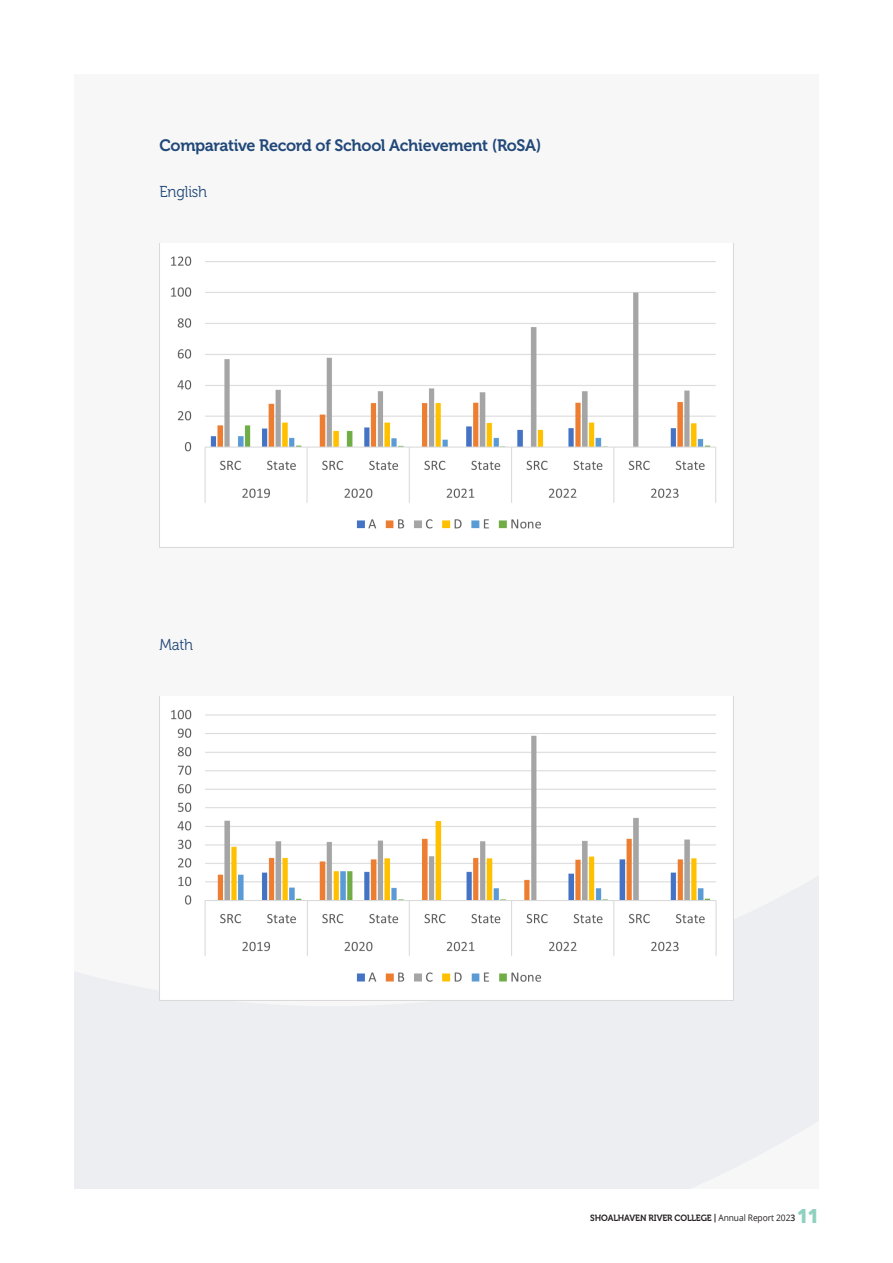
<style>
.page{position:relative;width:893px;height:1263px;background:#fff}
.page>*{position:absolute;margin:0;border:0;box-sizing:border-box;transform-origin:0 0}
.Sub_Heading{font:16.5px "Museo 700";letter-spacing:-.02em;color:#214878}
.Heading_3{font:15.75px "Museo 300";letter-spacing:-.01em;color:#214878;scale:.94 1}
.t1{font:9px "Museo 700";letter-spacing:-.01em;color:#231f20;scale:.94 1}
.s1{font-family:"Open Sans"}
.s2{font-family:"Open Sans";font-weight:600}
.s3{font-family:"Open Sans";font-weight:800;font-size:19.5px;color:#8fd1bf}
</style>
<div class="page">
<div style="left:74px;top:74px;width:745px;height:1114px;background:#f7f7f8"></div>
<svg style="left:74px;top:838px;width:745px;height:350px;fill:#eceef1"></svg>
<img style="left:159px;top:244px;width:574px;height:304px">
<img style="left:159px;top:696px;width:574px;height:304px">
<p class="Sub_Heading" style="left:159px;top:136px;width:383px">Comparative Record of School Achievement (RoSA)</p>
<p class="Heading_3" style="left:159px;top:183px;width:52px">English</p>
<p class="Heading_3" style="left:159px;top:636px;width:37px">Math</p>
<p class="t1" style="left:590px;top:1213px;width:244px">SHOALHAVEN RIVER COLLEGE | <span class="s1">Annual Report 202</span><span class="s2">3</span> <span class="s3">11</span></p>
</div>
